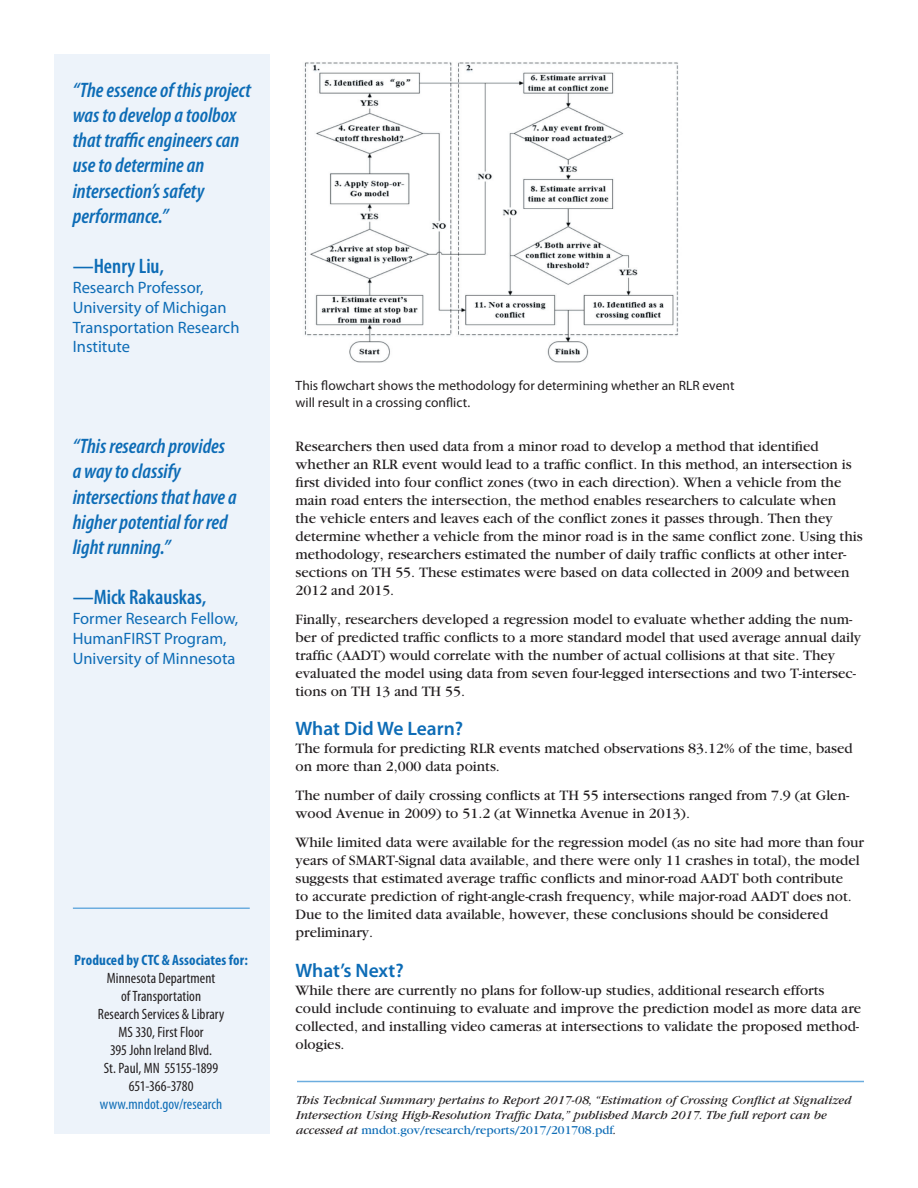
<style>
.page{position:relative;width:918px;height:1188px;background:#fff}
.page>*{position:absolute;margin:0;border:0;box-sizing:border-box;transform-origin:0 0}
.Quote_Blue_Ital{font:italic 600 condensed 21px/25.2px "Myriad Pro";color:#0d6cb6}
.Quote_Name_Credit{font:600 condensed 21px "Myriad Pro";color:#0d6cb6}
.Subhead{font:600 19.5px "Myriad Pro";color:#0d6cb6}
.Quote_Credit_Title{font:16.5px/19.8px "Myriad Pro";color:#0d6cb6}
.Bullet_points_-_last{font:15px/18px "Garamond";color:#231f20}
.Sidebar_contact_name{font:condensed 15px/18px "Myriad Pro";letter-spacing:.005em;color:#231f20;text-align:center}
.Sidebar_contact_name-2{font:condensed 15px/18px "Myriad Pro";letter-spacing:.005em;color:#0d6cb6;text-align:center}
.Sidebar_page_2_subhe{font:700 condensed 15px "Myriad Pro";letter-spacing:.005em;color:#0d6cb6}
.Caption_Left_Justifi{font:13.5px/16.2px "Myriad Pro";letter-spacing:.005em;color:#231f20}
.t1{font:italic 12.75px/15.3px "Garamond";color:#231f20}
.s1{color:#231f20}
.s2{font-style:normal;color:#0d6cb6}
</style>
<div class="page">
<div style="left:54px;top:54px;width:216px;height:1080px;background:#edf3fa"></div>
<hr style="left:297px;top:1081px;width:567px;height:1px;background:#6caddf">
<img style="left:304px;top:62px;width:375px;height:301px">
<hr style="left:73px;top:908px;width:177px;height:1px;background:#6caddf">
<p class="Quote_Blue_Ital" style="left:73px;top:78px;width:180px">“The essence of this project was to develop a toolbox that traffic engineers can use to determine an intersection’s safety performance.”</p>
<p class="Quote_Name_Credit" style="left:73px;top:253px;width:93px">—Henry Liu,</p>
<p class="Quote_Credit_Title" style="left:73px;top:277px;width:168px">Research Professor,<br>University of Michigan<br>Transportation Research<br>Institute</p>
<p class="Quote_Blue_Ital" style="left:73px;top:434px;width:165px">“This research provides a way to classify intersections that have a higher potential for red light running.”</p>
<p class="Quote_Name_Credit" style="left:73px;top:584px;width:135px">—Mick Rakauskas,</p>
<p class="Quote_Credit_Title" style="left:73px;top:608px;width:167px">Former Research Fellow,<br>HumanFIRST Program,<br>University of Minnesota</p>
<p class="Sidebar_page_2_subhe" style="left:74px;top:950px;width:175px">Produced by CTC &amp; Associates for:</p>
<p class="Sidebar_contact_name" style="left:98px;top:968px;width:128px">Minnesota Department<br>of Transportation<br>Research Services &amp; Library<br>MS 330, First Floor<br>395 John Ireland Blvd.<br>St. Paul, MN 55155-1899</p>
<p class="Sidebar_contact_name-2" style="left:100px;top:1076px;width:124px"><span class="s1">651-366-3780 </span>www.mndot.gov/research</p>
<p class="Caption_Left_Justifi" style="left:296px;top:378px;width:440px">This flowchart shows the methodology for determining whether an RLR event will result in a crossing conflict.</p>
<p class="Bullet_points_-_last" style="left:296px;top:437px;width:569px">Researchers then used data from a minor road to develop a method that identified whether an RLR event would lead to a traffic conflict. In this method, an intersection is first divided into four conflict zones (two in each direction). When a vehicle from the main road enters the intersection, the method enables researchers to calculate when<br>the vehicle enters and leaves each of the conflict zones it passes through. Then they determine whether a vehicle from the minor road is in the same conflict zone. Using this methodology, researchers estimated the number of daily traffic conflicts at other inter&shy;sections on TH 55. These estimates were based on data collected in 2009 and between 2012 and 2015.</p>
<p class="Bullet_points_-_last" style="left:296px;top:610px;width:567px">Finally, researchers developed a regression model to evaluate whether adding the num&shy;ber of predicted traffic conflicts to a more standard model that used average annual daily traffic (AADT) would correlate with the number of actual collisions at that site. They evaluated the model using data from seven four-legged intersections and two T-intersec&shy;tions on TH 13 and TH 55.</p>
<p class="Subhead" style="left:296px;top:716px;width:169px">What Did We Learn?</p>
<p class="Bullet_points_-_last" style="left:296px;top:740px;width:559px">The formula for predicting RLR events matched observations 83.12% of the time, based on more than 2,000 data points.</p>
<p class="Bullet_points_-_last" style="left:296px;top:787px;width:555px">The number of daily crossing conflicts at TH 55 intersections ranged from 7.9 (at Glen&shy;wood Avenue in 2009) to 51.2 (at Winnetka Avenue in 2013).</p>
<p class="Bullet_points_-_last" style="left:296px;top:833px;width:570px">While limited data were available for the regression model (as no site had more than four years of SMART-Signal data available, and there were only 11 crashes in total), the model suggests that estimated average traffic conflicts and minor-road AADT both contribute<br>to accurate prediction of right-angle-crash frequency, while major-road AADT does not.<br>Due to the limited data available, however, these conclusions should be considered preliminary.</p>
<p class="Subhead" style="left:296px;top:958px;width:110px">What’s Next?</p>
<p class="Bullet_points_-_last" style="left:296px;top:981px;width:567px">While there are currently no plans for follow-up studies, additional research efforts could include continuing to evaluate and improve the prediction model as more data are collected, and installing video cameras at intersections to validate the proposed method&shy;ologies.</p>
<p class="t1" style="left:296px;top:1092px;width:557px">This Technical Summary pertains to Report 2017-08, “Estimation of Crossing Conflict at Signalized<br>Intersection Using High-Resolution Traffic Data,” published March 2017. The full report can be accessed at <span class="s2">mndot.gov/research/reports/2017/201708.pdf</span>.</p>
</div>
